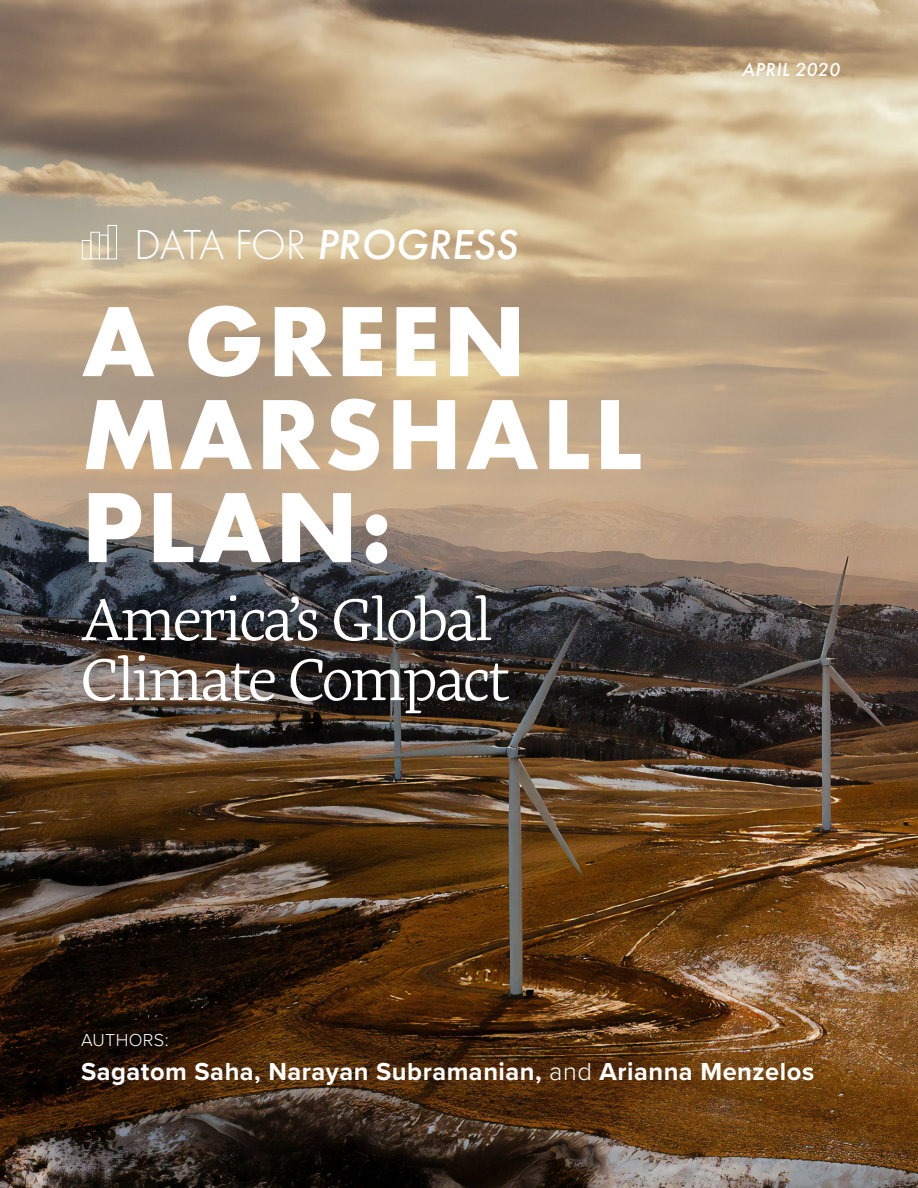
<style>
.page{position:relative;width:918px;height:1188px;background:#fff}
.page>*{position:absolute;margin:0;border:0;box-sizing:border-box;transform-origin:0 0}
.Heading_2{font:700 103.5px/93px "Futura PT";letter-spacing:.03em;color:#fff}
.Heading_2-2{font:60px/60px "Geneo Std";letter-spacing:-.04em;color:#fff}
.t1{font:italic 500 43.5px "Futura PT";color:#fff}
.t2{font:700 25.5px "Proxima Nova";letter-spacing:.02em;color:#fff}
.Heading_2-3{font:italic 500 19.5px "Futura PT";letter-spacing:.03em;color:#fff}
.t3{font:300 18px "Proxima Nova";letter-spacing:.02em;color:#fff}
.s1{font-weight:300;font-style:normal}
.s2{font-weight:300}
</style>
<div class="page">
<img style="left:0;top:0;width:918px;height:1188px">
<div style="left:82px;top:240px;width:9px;height:19px;border:1px solid #fff"></div>
<div style="left:90px;top:232px;width:10px;height:27px;border:1px solid #fff"></div>
<div style="left:99px;top:235px;width:9px;height:24px;border:1px solid #fff"></div>
<div style="left:108px;top:225px;width:9px;height:34px;border:1px solid #fff"></div>
<p class="t1" style="left:134px;top:218px;width:385px"><span class="s1">DATA FOR</span> PROGRESS</p>
<p class="Heading_2" style="left:82px;top:292px;width:562px">A GREEN<br>MARSHALL<br>PLAN:</p>
<p class="Heading_2-2" style="left:81px;top:589px;width:431px">America’s Global<br>Climate Compact</p>
<p class="Heading_2-3" style="left:742px;top:58px;width:100px">APRIL 2020</p>
<p class="t3" style="left:81px;top:1026px;width:89px">AUTHORS:</p>
<p class="t2" style="left:81px;top:1052px;width:735px">Sagatom Saha, Narayan Subramanian, <span class="s2">and</span> Arianna Menzelos</p>
</div>
